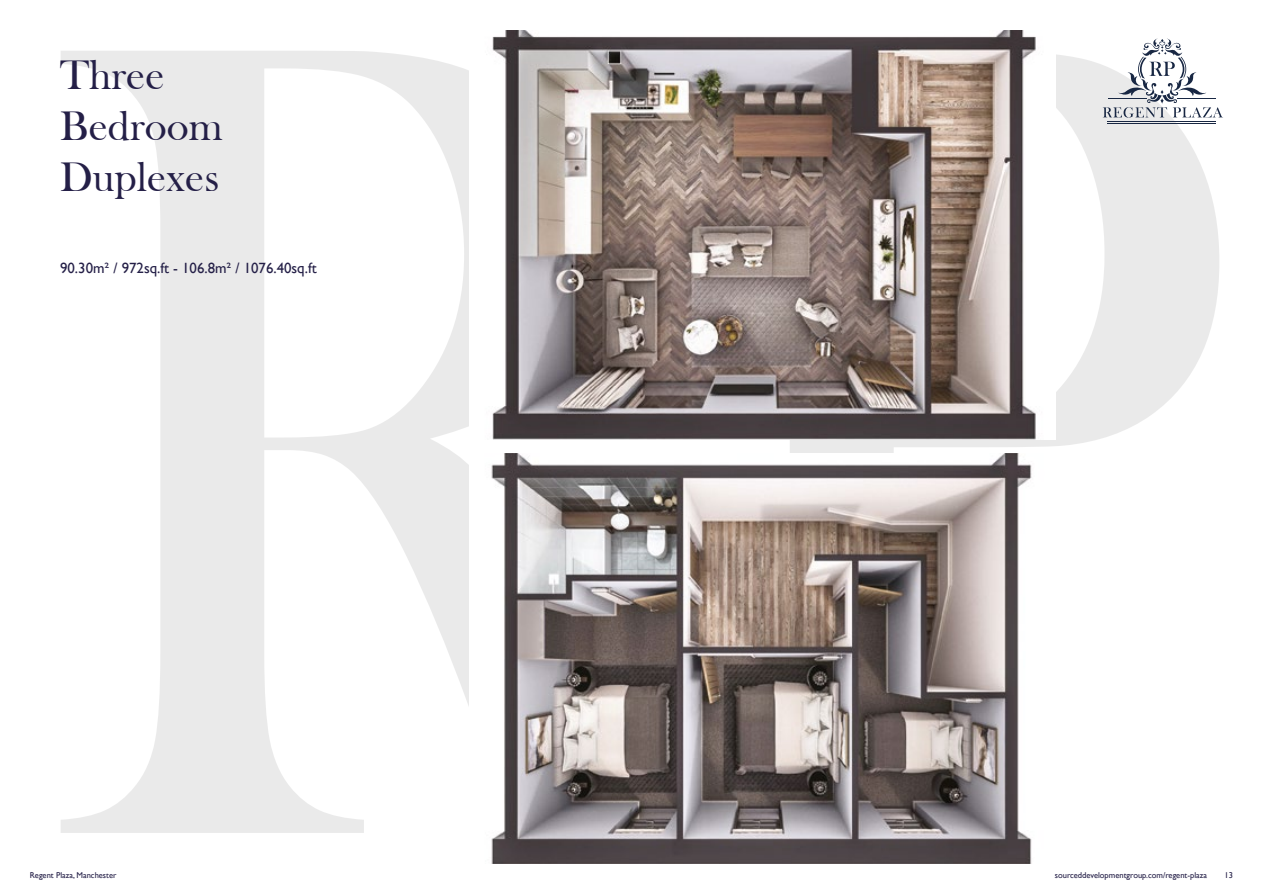
<style>
.page{position:relative;width:1263px;height:893px;background:#fff}
.page>*{position:absolute;margin:0;border:0;box-sizing:border-box;transform-origin:0 0}
.t1{font:42.45px/50.8px "Bask Old Face";color:#241f47}
.t2{font:14.85px "Gill Sans";color:#241f47}
.t3{font:8.55px "Gill Sans";color:#241f47}
</style>
<div class="page">
<svg style="left:61px;top:51px;width:408px;height:782px"></svg>
<svg style="left:790px;top:54px;width:429px;height:399px;fill:#eaeaea"></svg>
<img style="left:491px;top:453px;width:541px;height:410px">
<img style="left:492px;top:30px;width:563px;height:410px">
<hr style="left:1107px;top:122px;width:109px;height:1px;background:#182743">
<hr style="left:1107px;top:124px;width:109px;height:1px;background:#182743">
<svg style="left:1103px;top:38px;width:120px;height:80px"></svg>
<h1 class="t1" style="left:60px;top:51px;width:164px">Three<br>Bedroom<br>Duplexes</h1>
<h2 class="t2" style="left:60px;top:260px;width:258px">90.30m² / 972sq.ft - 106.8m² / 1076.40sq.ft</h2>
<p class="t3" style="left:30px;top:870px;width:88px">Regent Plaza, Manchester</p>
<p class="t3" style="left:1055px;top:870px;width:154px">sourceddevelopmentgroup.com/regent-plaza</p>
<p class="t3" style="left:1224px;top:870px;width:10px">13</p>
</div>
